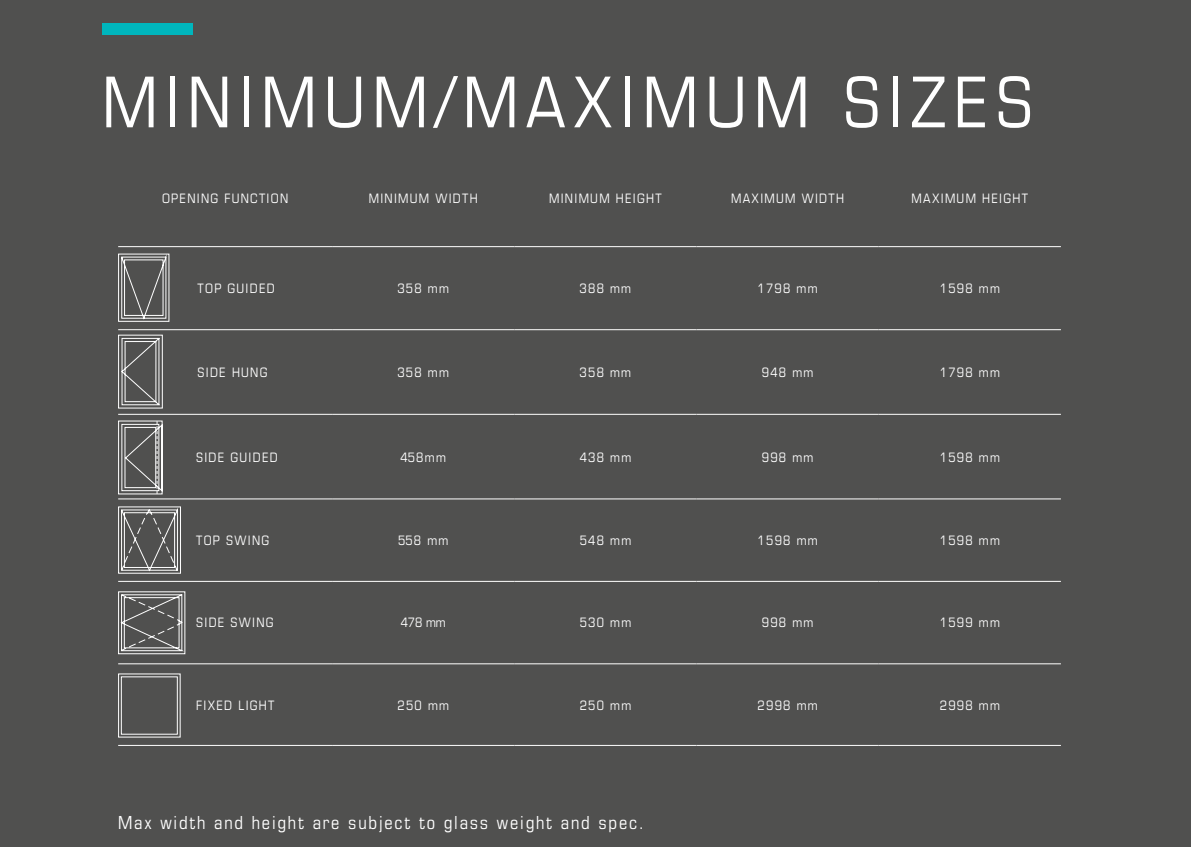
<style>
.page{position:relative;width:1191px;height:847px;background:#50504f}
.page>*{position:absolute;margin:0;border:0;box-sizing:border-box;transform-origin:0 0}
.t1{font:condensed 70px "Eurostile LT Std";letter-spacing:.1em;color:#fff}
.t2{font:condensed 18px "Eurostile LT Std";letter-spacing:.1em;color:#fff}
.t3{font:condensed 13px "Eurostile LT Std";letter-spacing:.1em;color:#fff}
</style>
<div class="page">
<hr style="left:118px;top:246px;width:214px;height:1px;background:#fff">
<hr style="left:332px;top:246px;width:182px;height:1px;background:#fff">
<hr style="left:514px;top:246px;width:182px;height:1px;background:#fff">
<hr style="left:696px;top:246px;width:182px;height:1px;background:#fff">
<hr style="left:878px;top:246px;width:183px;height:1px;background:#fff">
<hr style="left:118px;top:329px;width:214px;height:1px;background:#fff">
<hr style="left:332px;top:329px;width:182px;height:1px;background:#fff">
<hr style="left:514px;top:329px;width:182px;height:1px;background:#fff">
<hr style="left:696px;top:329px;width:182px;height:1px;background:#fff">
<hr style="left:878px;top:329px;width:183px;height:1px;background:#fff">
<hr style="left:118px;top:414px;width:214px;height:1px;background:#fff">
<hr style="left:332px;top:414px;width:182px;height:1px;background:#fff">
<hr style="left:514px;top:414px;width:182px;height:1px;background:#fff">
<hr style="left:696px;top:414px;width:182px;height:1px;background:#fff">
<hr style="left:878px;top:414px;width:183px;height:1px;background:#fff">
<hr style="left:118px;top:498px;width:214px;height:1px;background:#fff">
<hr style="left:332px;top:498px;width:182px;height:1px;background:#fff">
<hr style="left:514px;top:498px;width:182px;height:1px;background:#fff">
<hr style="left:696px;top:498px;width:182px;height:1px;background:#fff">
<hr style="left:878px;top:498px;width:183px;height:1px;background:#fff">
<hr style="left:118px;top:581px;width:214px;height:1px;background:#fff">
<hr style="left:332px;top:581px;width:182px;height:1px;background:#fff">
<hr style="left:514px;top:581px;width:182px;height:1px;background:#fff">
<hr style="left:696px;top:581px;width:182px;height:1px;background:#fff">
<hr style="left:878px;top:581px;width:183px;height:1px;background:#fff">
<hr style="left:118px;top:663px;width:214px;height:1px;background:#fff">
<hr style="left:332px;top:663px;width:182px;height:1px;background:#fff">
<hr style="left:514px;top:663px;width:182px;height:1px;background:#fff">
<hr style="left:696px;top:663px;width:182px;height:1px;background:#fff">
<hr style="left:878px;top:663px;width:183px;height:1px;background:#fff">
<hr style="left:118px;top:745px;width:214px;height:1px;background:#fff">
<hr style="left:332px;top:745px;width:182px;height:1px;background:#fff">
<hr style="left:514px;top:745px;width:182px;height:1px;background:#fff">
<hr style="left:696px;top:745px;width:182px;height:1px;background:#fff">
<hr style="left:878px;top:745px;width:183px;height:1px;background:#fff">
<div style="left:102px;top:23px;width:91px;height:12px;background:#00b6bd"></div>
<svg style="left:118px;top:673px;width:63px;height:65px"></svg>
<svg style="left:118px;top:253px;width:52px;height:69px"></svg>
<svg style="left:118px;top:334px;width:45px;height:75px"></svg>
<svg style="left:118px;top:506px;width:63px;height:68px"></svg>
<svg style="left:118px;top:591px;width:68px;height:63px"></svg>
<svg style="left:118px;top:420px;width:45px;height:75px"></svg>
<h1 class="t1" style="left:102px;top:60px;width:932px">MINIMUM/MAXIMUM SIZES</h1>
<p class="t3" style="left:162px;top:190px;width:128px">OPENING FUNCTION</p>
<p class="t3" style="left:369px;top:190px;width:110px">MINIMUM WIDTH</p>
<p class="t3" style="left:549px;top:190px;width:114px">MINIMUM HEIGHT</p>
<p class="t3" style="left:731px;top:190px;width:114px">MAXIMUM WIDTH</p>
<p class="t3" style="left:911px;top:190px;width:118px">MAXIMUM HEIGHT</p>
<p class="t3" style="left:198px;top:281px;width:79px">TOP GUIDED</p>
<p class="t3" style="left:397px;top:281px;width:53px">358 mm</p>
<p class="t3" style="left:579px;top:281px;width:53px">388 mm</p>
<p class="t3" style="left:757px;top:281px;width:62px">1798 mm</p>
<p class="t3" style="left:939px;top:281px;width:62px">1598 mm</p>
<p class="t3" style="left:198px;top:364px;width:71px">SIDE HUNG</p>
<p class="t3" style="left:397px;top:364px;width:53px">358 mm</p>
<p class="t3" style="left:579px;top:364px;width:53px">358 mm</p>
<p class="t3" style="left:762px;top:364px;width:53px">948 mm</p>
<p class="t3" style="left:939px;top:364px;width:62px">1798 mm</p>
<p class="t3" style="left:196px;top:449px;width:83px">SIDE GUIDED</p>
<p class="t3" style="left:400px;top:449px;width:47px">458mm</p>
<p class="t3" style="left:579px;top:449px;width:53px">438 mm</p>
<p class="t3" style="left:762px;top:449px;width:53px">998 mm</p>
<p class="t3" style="left:939px;top:449px;width:62px">1598 mm</p>
<p class="t3" style="left:196px;top:532px;width:74px">TOP SWING</p>
<p class="t3" style="left:398px;top:532px;width:52px">558 mm</p>
<p class="t3" style="left:579px;top:532px;width:53px">548 mm</p>
<p class="t3" style="left:757px;top:532px;width:62px">1598 mm</p>
<p class="t3" style="left:939px;top:532px;width:62px">1598 mm</p>
<p class="t3" style="left:196px;top:615px;width:79px">SIDE SWING</p>
<p class="t3" style="left:401px;top:615px;width:47px">478 mm</p>
<p class="t3" style="left:579px;top:615px;width:53px">530 mm</p>
<p class="t3" style="left:762px;top:615px;width:53px">998 mm</p>
<p class="t3" style="left:940px;top:615px;width:62px">1599 mm</p>
<p class="t3" style="left:196px;top:697px;width:80px">FIXED LIGHT</p>
<p class="t3" style="left:397px;top:697px;width:53px">250 mm</p>
<p class="t3" style="left:579px;top:697px;width:53px">250 mm</p>
<p class="t3" style="left:757px;top:697px;width:62px">2998 mm</p>
<p class="t3" style="left:940px;top:697px;width:62px">2998 mm</p>
<h2 class="t2" style="left:118px;top:812px;width:527px">Max width and height are subject to glass weight and spec.</h2>
</div>
